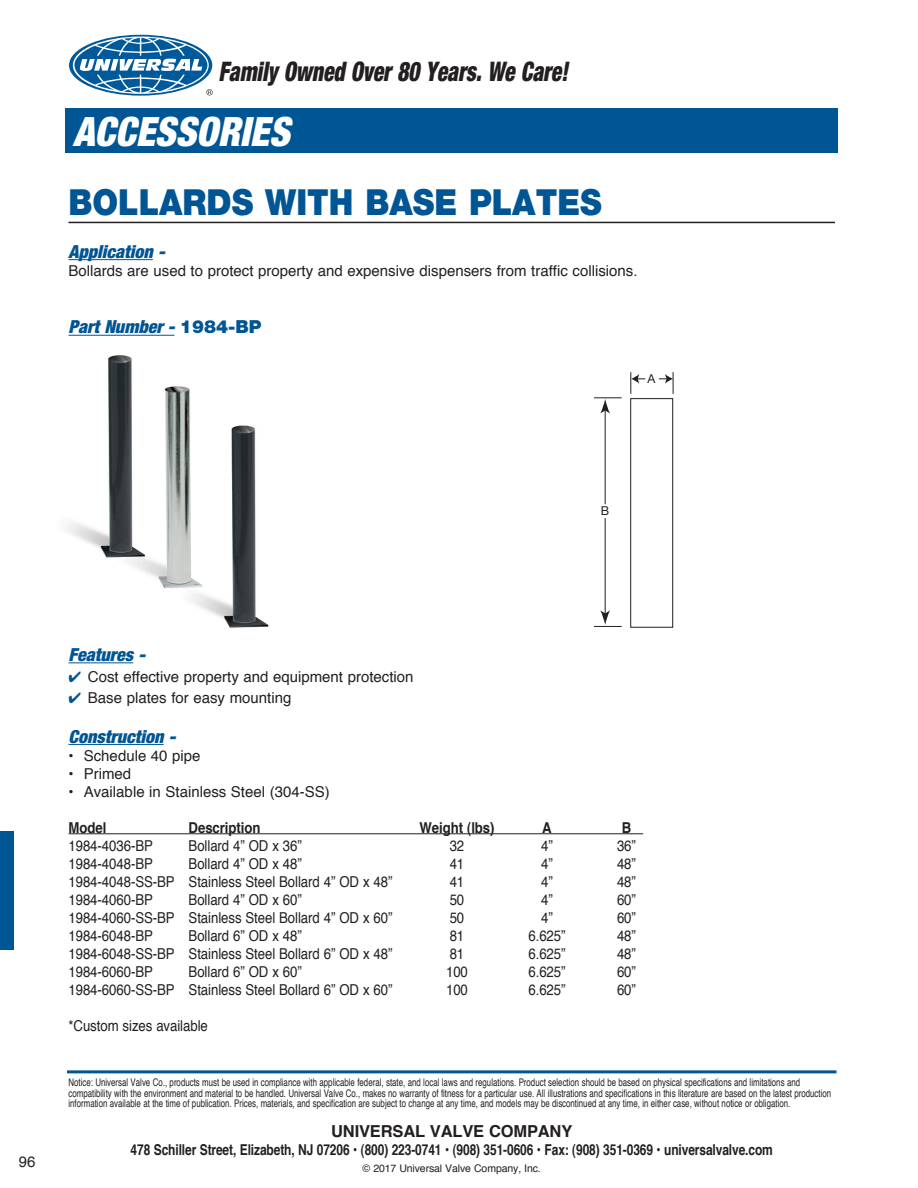
<style>
.page{position:relative;width:918px;height:1188px;background:#fff}
.page>*{position:absolute;margin:0;border:0;box-sizing:border-box;transform-origin:0 0}
.t1{font:italic 900 condensed 40.5px "Helvetica Neue";color:#fff;scale:.95 1}
.t2{font:900 36px "Helvetica Neue";color:#005595;scale:.9 1}
.t3{font:italic 900 condensed 27px "Helvetica Neue";color:#231f20;scale:.8 1}
.t4{font:italic 900 condensed 18px "Helvetica Neue";color:#005595}
.t5{font:700 16.5px "Helvetica";letter-spacing:-.01em;color:#231f20}
.t6{font:15px "Helvetica";letter-spacing:-.005em;color:#231f20;scale:.88 1}
.t7{font:15px "Helvetica";letter-spacing:-.005em;color:#231f20}
.t8{font:700 15px "Helvetica";letter-spacing:-.01em;color:#231f20;scale:.8 1}
.t9{font:700 15px "Helvetica";letter-spacing:-.01em;color:#231f20;scale:.88 1}
.t10{font:12.15px "Helvetica Neue";color:#231f20}
.t11{font:10.5px/10.5px "Helvetica";color:#231f20;scale:.75 1}
.t12{font:10.5px "Helvetica";color:#231f20}
.s1{font-style:normal;font-stretch:normal}
.s2{color:#005595}
</style>
<div class="page">
<img style="left:65px;top:334px;width:204px;height:294px">
<div style="left:66px;top:108px;width:772px;height:44px;background:#005595"></div>
<hr style="left:69px;top:222px;width:766px;height:1px;background:#231f20">
<hr style="left:69px;top:259px;width:84px;height:1px;background:#005595">
<hr style="left:69px;top:335px;width:105px;height:1px;background:#005595">
<hr style="left:69px;top:662px;width:64px;height:1px;background:#005595">
<hr style="left:69px;top:744px;width:95px;height:1px;background:#005595">
<hr style="left:69px;top:833px;width:574px;height:1px;background:#231f20">
<svg style="left:73px;top:37px;width:140px;height:58px"></svg>
<hr style="left:67px;top:1070px;width:770px;height:3px;background:#005595">
<div style="left:0;top:832px;width:13px;height:118px;background:#005595"></div>
<div style="left:630px;top:398px;width:43px;height:230px;border:1px solid #231f20"></div>
<svg style="left:659px;top:372px;width:15px;height:22px"></svg>
<svg style="left:631px;top:372px;width:14px;height:22px"></svg>
<hr style="left:605px;top:409px;width:1px;height:95px;background:#231f20">
<hr style="left:605px;top:518px;width:1px;height:97px;background:#231f20">
<svg style="left:594px;top:398px;width:28px;height:15px"></svg>
<svg style="left:594px;top:610px;width:28px;height:17px"></svg>
<h3 class="t3" style="left:218px;top:55px;width:438px">Family Owned Over 80 Years. We Care!</h3>
<h1 class="t1" style="left:73px;top:107px;width:230px">ACCESSORIES</h1>
<h2 class="t2" style="left:69px;top:180px;width:594px">BOLLARDS WITH BASE PLATES</h2>
<h3 class="t4" style="left:69px;top:240px;width:98px">Application -</h3>
<h3 class="t7" style="left:69px;top:260px;width:571px">Bollards are used to protect property and expensive dispensers from traffic collisions.</h3>
<h3 class="t4" style="left:69px;top:316px;width:194px">Part Number - <span class="s1">1984-BP</span></h3>
<p class="t10" style="left:647px;top:370px;width:9px">A</p>
<p class="t10" style="left:601px;top:502px;width:10px">B</p>
<h3 class="t7" style="left:19px;top:1151px;width:18px">96</h3>
<h3 class="t4" style="left:69px;top:644px;width:78px">Features -</h3>
<h3 class="t7" style="left:69px;top:667px;width:347px"><span class="s2">✔</span> Cost effective property and equipment protection</h3>
<h3 class="t7" style="left:69px;top:688px;width:224px"><span class="s2">✔</span> Base plates for easy mounting</h3>
<h3 class="t4" style="left:69px;top:725px;width:108px">Construction -</h3>
<h3 class="t7" style="left:69px;top:745px;width:134px">• Schedule 40 pipe</h3>
<h3 class="t7" style="left:69px;top:763px;width:64px">• Primed</h3>
<h3 class="t7" style="left:69px;top:781px;width:263px">• Available in Stainless Steel (304-SS)</h3>
<h3 class="t9" style="left:69px;top:817px;width:45px">Model</h3>
<h3 class="t9" style="left:189px;top:817px;width:83px">Description</h3>
<h3 class="t9" style="left:419px;top:817px;width:87px">Weight (lbs)</h3>
<h3 class="t9" style="left:542px;top:817px;width:12px">A</h3>
<h3 class="t9" style="left:622px;top:817px;width:12px">B</h3>
<h3 class="t6" style="left:69px;top:835px;width:97px">1984-4036-BP</h3>
<h3 class="t6" style="left:189px;top:835px;width:130px">Bollard 4” OD x 36”</h3>
<h3 class="t6" style="left:450px;top:835px;width:18px">32</h3>
<h3 class="t6" style="left:541px;top:835px;width:15px">4”</h3>
<h3 class="t6" style="left:617px;top:835px;width:23px">36”</h3>
<h3 class="t6" style="left:69px;top:853px;width:97px">1984-4048-BP</h3>
<h3 class="t6" style="left:189px;top:853px;width:130px">Bollard 4” OD x 48”</h3>
<h3 class="t6" style="left:450px;top:853px;width:18px">41</h3>
<h3 class="t6" style="left:541px;top:853px;width:15px">4”</h3>
<h3 class="t6" style="left:617px;top:853px;width:23px">48”</h3>
<h3 class="t6" style="left:69px;top:871px;width:370px">1984-4048-SS-BP Stainless Steel Bollard 4” OD x 48”</h3>
<h3 class="t6" style="left:450px;top:871px;width:18px">41</h3>
<h3 class="t6" style="left:541px;top:871px;width:15px">4”</h3>
<h3 class="t6" style="left:617px;top:871px;width:23px">48”</h3>
<h3 class="t6" style="left:69px;top:889px;width:97px">1984-4060-BP</h3>
<h3 class="t6" style="left:189px;top:889px;width:130px">Bollard 4” OD x 60”</h3>
<h3 class="t6" style="left:450px;top:889px;width:18px">50</h3>
<h3 class="t6" style="left:541px;top:889px;width:15px">4”</h3>
<h3 class="t6" style="left:617px;top:889px;width:23px">60”</h3>
<h3 class="t6" style="left:69px;top:907px;width:370px">1984-4060-SS-BP Stainless Steel Bollard 4” OD x 60”</h3>
<h3 class="t6" style="left:450px;top:907px;width:18px">50</h3>
<h3 class="t6" style="left:541px;top:907px;width:15px">4”</h3>
<h3 class="t6" style="left:617px;top:907px;width:23px">60”</h3>
<h3 class="t6" style="left:69px;top:925px;width:97px">1984-6048-BP</h3>
<h3 class="t6" style="left:189px;top:925px;width:130px">Bollard 6” OD x 48”</h3>
<h3 class="t6" style="left:450px;top:925px;width:18px">81</h3>
<h3 class="t6" style="left:528px;top:925px;width:44px">6.625”</h3>
<h3 class="t6" style="left:617px;top:925px;width:23px">48”</h3>
<h3 class="t6" style="left:69px;top:943px;width:370px">1984-6048-SS-BP Stainless Steel Bollard 6” OD x 48”</h3>
<h3 class="t6" style="left:450px;top:943px;width:18px">81</h3>
<h3 class="t6" style="left:528px;top:943px;width:44px">6.625”</h3>
<h3 class="t6" style="left:617px;top:943px;width:23px">48”</h3>
<h3 class="t6" style="left:69px;top:961px;width:97px">1984-6060-BP</h3>
<h3 class="t6" style="left:189px;top:961px;width:130px">Bollard 6” OD x 60”</h3>
<h3 class="t6" style="left:446px;top:961px;width:26px">100</h3>
<h3 class="t6" style="left:528px;top:961px;width:44px">6.625”</h3>
<h3 class="t6" style="left:617px;top:961px;width:23px">60”</h3>
<h3 class="t6" style="left:69px;top:979px;width:370px">1984-6060-SS-BP Stainless Steel Bollard 6” OD x 60”</h3>
<h3 class="t6" style="left:446px;top:979px;width:26px">100</h3>
<h3 class="t6" style="left:528px;top:979px;width:44px">6.625”</h3>
<h3 class="t6" style="left:617px;top:979px;width:23px">60”</h3>
<h3 class="t6" style="left:69px;top:1015px;width:160px">*Custom sizes available</h3>
<p class="t11" style="left:69px;top:1078px;width:1018px">Notice: Universal Valve Co., products must be used in compliance with applicable federal, state, and local laws and regulations. Product selection should be based on physical specifications and limitations and compatibility with the environment and material to be handled. Universal Valve Co., makes no warranty of fitness for a particular use. All illustrations and specifications in this literature are based on the latest production information available at the time of publication. Prices, materials, and specification are subject to change at any time, and models may be discontinued at any time, in either case, without notice or obligation.</p>
<h3 class="t5" style="left:331px;top:1120px;width:243px">UNIVERSAL VALVE COMPANY</h3>
<h3 class="t8" style="left:131px;top:1140px;width:804px">478 Schiller Street, Elizabeth, NJ 07206 • (800) 223-0741 • (908) 351-0606 • Fax: (908) 351-0369 • universalvalve.com</h3>
<p class="t12" style="left:363px;top:1161px;width:180px">© 2017 Universal Valve Company, Inc.</p>
</div>
